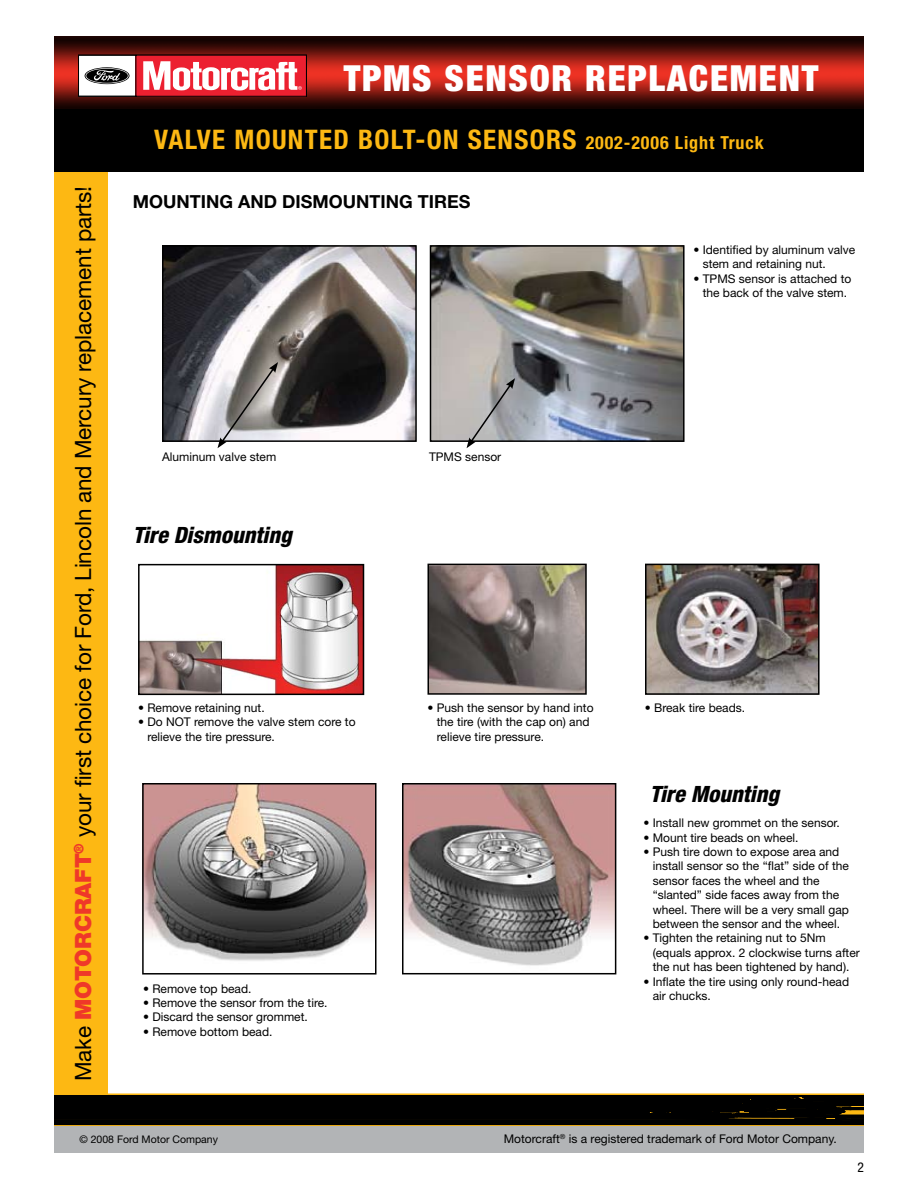
<style>
.page{position:relative;width:918px;height:1188px;background:#fff}
.page>*{position:absolute;margin:0;border:0;box-sizing:border-box;transform-origin:0 0}
.t1{font:900 condensed 36px "Helvetica Neue";letter-spacing:.05em;color:#fff}
.t2{font:700 condensed 27px "Helvetica Neue";letter-spacing:.05em;color:#fdb813}
.t3{font:22.5px "Helvetica Neue";letter-spacing:-.005em;color:#000}
.t4{font:italic 800 condensed 22.5px "Helvetica Neue";color:#000}
.t5{font:700 condensed 18px "Helvetica Neue";letter-spacing:.05em;color:#fdb813}
.t6{font:700 18px "Helvetica Neue";color:#000}
.t7{font:condensed 13.5px "Helvetica Neue";color:#000}
.t8{font:12px/14.4px "Helvetica Neue";color:#000}
.t9{font:10.5px "Helvetica Neue";color:#000}
.s1{font-weight:900;color:#ef3829}
.s2{font-size:27px}
</style>
<div class="page">
<div style="left:54px;top:143px;width:54px;height:954px;background:#fdb813"></div>
<div style="left:54px;top:1096px;width:810px;height:28px;background:#000"></div>
<hr style="left:826px;top:1115px;width:39px;height:1px;background:#000">
<div style="left:42px;top:1093px;width:836px;height:34px;border:2px solid #fdb813"></div>
<div style="left:54px;top:1126px;width:810px;height:27px;background:#b2b4b6"></div>
<img style="left:54px;top:37px;width:810px;height:72px">
<svg style="left:78px;top:55px;width:229px;height:42px"></svg>
<div style="left:54px;top:109px;width:810px;height:63px;background:#000"></div>
<div style="left:27px;top:1071px;width:27px;height:81px;background:#fff"></div>
<img style="left:165px;top:248px;width:249px;height:191px">
<div style="left:162px;top:245px;width:255px;height:197px;border:2px solid #000"></div>
<img style="left:433px;top:248px;width:249px;height:191px">
<div style="left:430px;top:245px;width:255px;height:197px;border:2px solid #000"></div>
<svg style="left:218px;top:362px;width:60px;height:86px;background:#a8a5a4"></svg>
<svg style="left:467px;top:378px;width:48px;height:70px;background:#a8a8a8"></svg>
<img style="left:145px;top:786px;width:228px;height:175px">
<div style="left:142px;top:783px;width:234px;height:192px;border:2px solid #000"></div>
<img style="left:405px;top:786px;width:208px;height:180px">
<div style="left:402px;top:783px;width:214px;height:191px;border:2px solid #000"></div>
<img style="left:141px;top:567px;width:220px;height:125px">
<div style="left:138px;top:564px;width:226px;height:131px;border:2px solid #000"></div>
<img style="left:431px;top:567px;width:153px;height:125px">
<div style="left:428px;top:564px;width:159px;height:131px;border:2px solid #000"></div>
<img style="left:648px;top:567px;width:169px;height:125px">
<div style="left:645px;top:564px;width:175px;height:131px;border:2px solid #000"></div>
<div style="left:864px;top:1073px;width:27px;height:81px;background:#fff"></div>
<h3 class="t3" style="left:70px;top:1081px;width:897px;rotate:-90deg">Make <span class="s1">Motorcraft</span><sup>®</sup> your first choice for Ford, Lincoln and Mercury replacement parts!</h3>
<h1 class="t1" style="left:344px;top:56px;width:476px">TPMS SENSOR REPLACEMENT</h1>
<h2 class="t2" style="left:154px;top:123px;width:150px">VALVE MOUNTED</h2>
<h3 class="t5" style="left:358px;top:131px;width:407px"><span class="s2">BOLT-ON SENSORS</span> 2002-2006 Light Truck</h3>
<h3 class="t6" style="left:133px;top:190px;width:339px">MOUNTING AND DISMOUNTING TIRES</h3>
<p class="t8" style="left:162px;top:449px;width:116px">Aluminum valve stem</p>
<p class="t8" style="left:429px;top:449px;width:74px">TPMS sensor</p>
<h3 class="t4" style="left:133px;top:521px;width:160px">Tire Dismounting</h3>
<p class="t8" style="left:703px;top:242px;width:154px;text-indent:-9px">• Identified by aluminum valve stem and retaining nut.</p>
<p class="t8" style="left:693px;top:271px;width:160px;text-align:center">• TPMS sensor is attached to the back of the valve stem.</p>
<p class="t8" style="left:138px;top:700px;width:128px">• Remove retaining nut.</p>
<p class="t8" style="left:147px;top:715px;width:210px;text-indent:-9px">• Do n ot remove the valve stem core to relieve the tire pressure.</p>
<p class="t8" style="left:143px;top:981px;width:110px">• Remove top bead.</p>
<p class="t8" style="left:143px;top:995px;width:186px">• Remove the sensor from the tire.</p>
<p class="t8" style="left:143px;top:1010px;width:166px">• Discard the sensor grommet.</p>
<p class="t8" style="left:143px;top:1024px;width:131px">• Remove bottom bead.</p>
<p class="t8" style="left:437px;top:700px;width:158px;text-indent:-9px">• Push the sensor by hand into the tire (with the cap on) and relieve tire pressure.</p>
<p class="t8" style="left:645px;top:700px;width:102px">• Break tire beads.</p>
<h3 class="t4" style="left:650px;top:780px;width:131px">Tire Mounting</h3>
<p class="t8" style="left:643px;top:815px;width:198px">• Install new grommet on the sensor.</p>
<p class="t8" style="left:643px;top:830px;width:157px">• Mount tire beads on wheel.</p>
<p class="t8" style="left:653px;top:844px;width:198px;text-indent:-9px">• Push tire down to expose area and install sensor so the “flat” side of the sensor faces the wheel and the “slanted” side faces away from the wheel. There will be a very small gap between the sensor and the wheel.</p>
<p class="t8" style="left:653px;top:931px;width:209px;text-indent:-9px">• Tighten the retaining nut to 5Nm (equals approx. 2 clockwise turns after the nut has been tightened by hand).</p>
<p class="t8" style="left:653px;top:974px;width:198px;text-indent:-9px">• Inflate the tire using only round-head air chucks.</p>
<p class="t9" style="left:80px;top:1133px;width:140px">© 2008 Ford Motor Company</p>
<p class="t8" style="left:504px;top:1132px;width:335px">Motorcraft<sup>®</sup> is a registered trademark of Ford Motor Company.</p>
<p class="t7" style="left:858px;top:1159px;width:8px">2</p>
</div>
